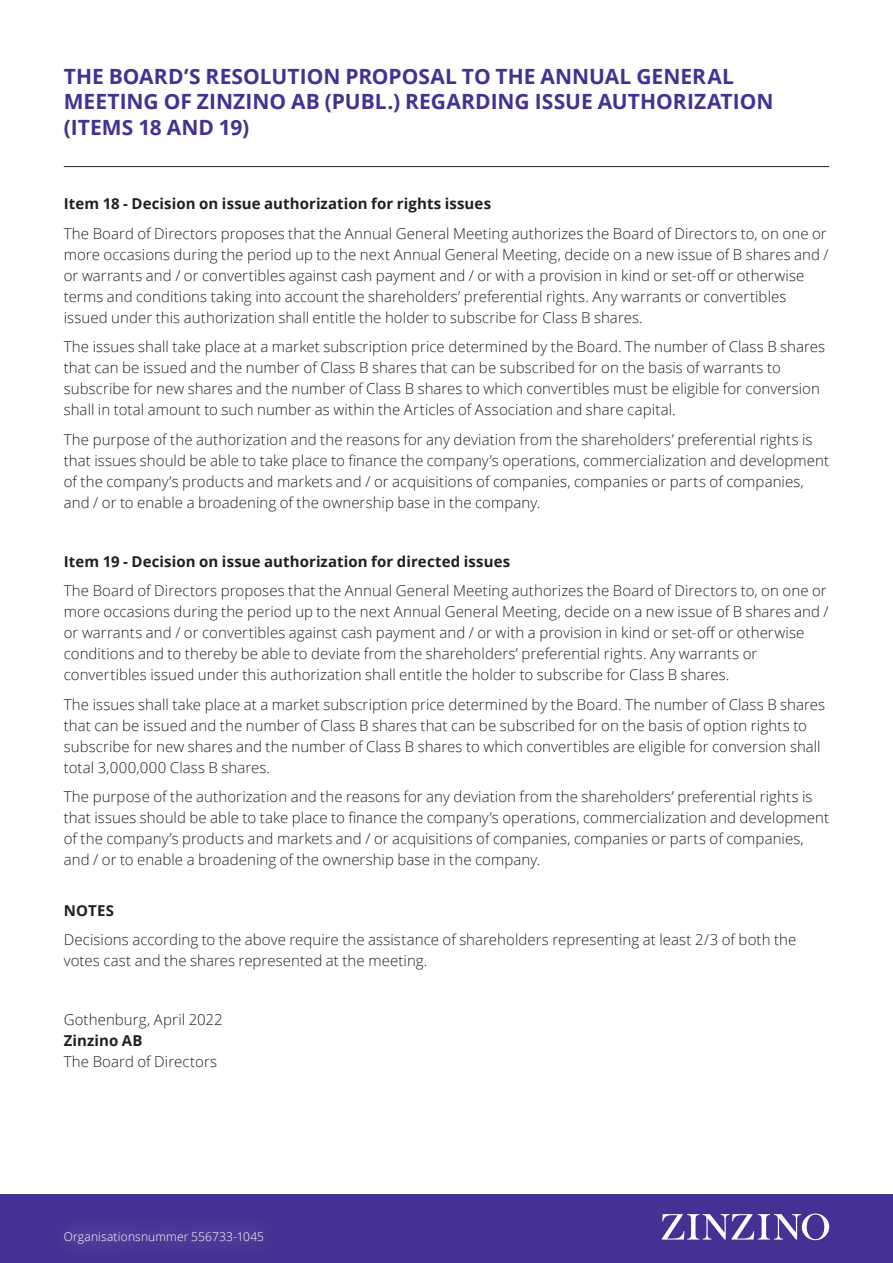
<style>
.page{position:relative;width:893px;height:1263px;background:#fff}
.page>*{position:absolute;margin:0;border:0;box-sizing:border-box;transform-origin:0 0}
.Heading_25pt{font:700 21px/25.2px "Open Sans";color:#443193}
.Preamble_10_14{font:300 15px/21px "Open Sans";letter-spacing:.005em;color:#231f20}
.Preamble_10_14-2{font:700 15px "Open Sans";letter-spacing:.005em;color:#231f20}
.Body_8_11{font:300 12px "Open Sans";letter-spacing:.015em;color:#fff}
.s1{font-weight:700}
</style>
<div class="page">
<div style="left:0;top:1194px;width:893px;height:69px;background:#443193"></div>
<svg style="left:662px;top:1213px;width:167px;height:27px"></svg>
<hr style="left:64px;top:166px;width:765px;height:1px;background:#231f20">
<div style="left:47px;top:1213px;width:233px;height:47px;background:#473595"></div>
<p class="Heading_25pt" style="left:64px;top:63px;width:711px">THE BOARD’S RESOLUTION PROPOSAL TO THE ANNUAL GENERAL<br>MEETING OF ZINZINO AB (PUBL.) REGARDING ISSUE AUTHORIZATION (ITEMS 18 AND 19)</p>
<p class="Preamble_10_14-2" style="left:64px;top:193px;width:429px">Item 18 - Decision on issue authorization for rights issues</p>
<p class="Preamble_10_14" style="left:64px;top:222px;width:766px">The Board of Directors proposes that the Annual General Meeting authorizes the Board of Directors to, on one or more occasions during the period up to the next Annual General Meeting, decide on a new issue of B shares and / or warrants and / or convertibles against cash payment and / or with a provision in kind or set-off or otherwise terms and conditions taking into account the shareholders’ preferential rights. Any warrants or convertibles issued under this authorization shall entitle the holder to subscribe for Class B shares.</p>
<p class="Preamble_10_14" style="left:64px;top:336px;width:763px">The issues shall take place at a market subscription price determined by the Board. The number of Class B shares that can be issued and the number of Class B shares that can be subscribed for on the basis of warrants to subscribe for new shares and the number of Class B shares to which convertibles must be eligible for conversion shall in total amount to such number as within the Articles of Association and share capital.</p>
<p class="Preamble_10_14" style="left:64px;top:428px;width:767px">The purpose of the authorization and the reasons for any deviation from the shareholders’ preferential rights is that issues should be able to take place to finance the company’s operations, commercialization and development of the company’s products and markets and / or acquisitions of companies, companies or parts of companies, and / or to enable a broadening of the ownership base in the company.</p>
<p class="Preamble_10_14-2" style="left:64px;top:551px;width:448px">Item 19 - Decision on issue authorization for directed issues</p>
<p class="Preamble_10_14" style="left:64px;top:580px;width:766px">The Board of Directors proposes that the Annual General Meeting authorizes the Board of Directors to, on one or more occasions during the period up to the next Annual General Meeting, decide on a new issue of B shares and / or warrants and / or convertibles against cash payment and / or with a provision in kind or set-off or otherwise conditions and to thereby be able to deviate from the shareholders’ preferential rights. Any warrants or convertibles issued under this authorization shall entitle the holder to subscribe for Class B shares.</p>
<p class="Preamble_10_14" style="left:64px;top:693px;width:763px">The issues shall take place at a market subscription price determined by the Board. The number of Class B shares that can be issued and the number of Class B shares that can be subscribed for on the basis of option rights to subscribe for new shares and the number of Class B shares to which convertibles are eligible for conversion shall total 3,000,000 Class B shares.</p>
<p class="Preamble_10_14" style="left:64px;top:786px;width:767px">The purpose of the authorization and the reasons for any deviation from the shareholders’ preferential rights is that issues should be able to take place to finance the company’s operations, commercialization and development of the company’s products and markets and / or acquisitions of companies, companies or parts of companies, and / or to enable a broadening of the ownership base in the company.</p>
<p class="Preamble_10_14-2" style="left:64px;top:900px;width:52px">NOTES</p>
<p class="Preamble_10_14" style="left:64px;top:929px;width:734px">Decisions according to the above require the assistance of shareholders representing at least 2/3 of both the votes cast and the shares represented at the meeting.</p>
<p class="Preamble_10_14" style="left:64px;top:1009px;width:160px">Gothenburg, April 2022<br><span class="s1">Zinzino AB<br></span>The Board of Directors</p>
<p class="Body_8_11" style="left:64px;top:1228px;width:202px">Organisationsnummer 556733-1045</p>
</div>
